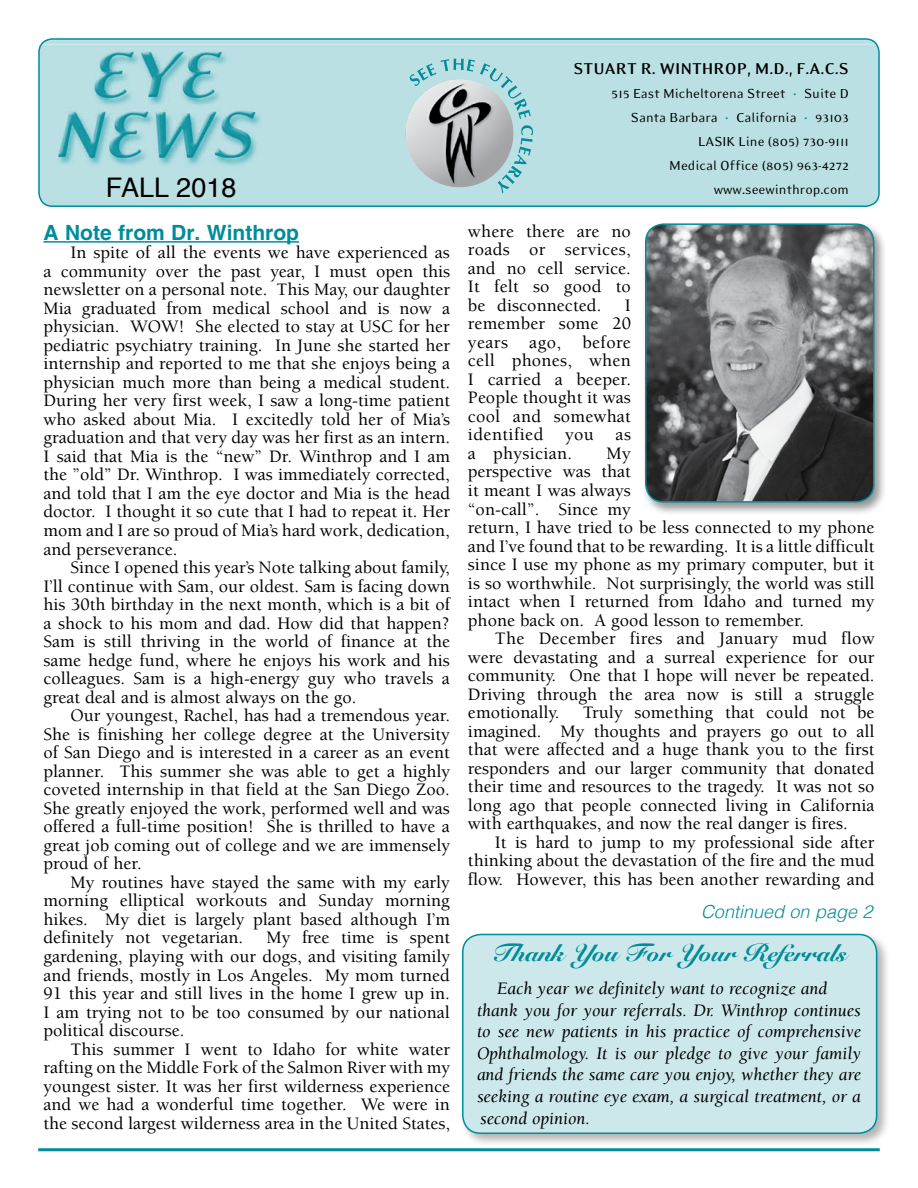
<style>
.page{position:relative;width:918px;height:1188px;background:#fff}
.page>*{position:absolute;margin:0;border:0;box-sizing:border-box;transform-origin:0 0}
.t1{font:27px "Helvetica";color:#000}
.t2{font:900 24px "Snell Roundhand";color:#008c9a}
.t3{font:700 21px "Helvetica";color:#008c9a}
.t4{font:500 18px/18.5px "Berkeley";color:#000;text-align:justify}
.t5{font:italic 18px/21.6px "Berkeley";color:#000}
.t6{font:18px "Eidetic Modern Bold TT";color:#000}
.t7{font:italic 300 18px "Helvetica";color:#008c9a}
.t8{font:15px/24px "Eidetic Modern Regular TT";color:#000;text-align:right}
.s1{color:#008c9a}
</style>
<div class="page">
<img style="left:40px;top:40px;width:838px;height:165px">
<div style="left:38px;top:38px;width:842px;height:169px;border:2px solid #008c9a;border-radius:14px"></div>
<hr style="left:44px;top:241px;width:255px;height:2px;background:#008c9a">
<svg style="left:410px;top:59px;width:121px;height:60px"></svg>
<svg style="left:498px;top:125px;width:35px;height:68px"></svg>
<hr style="left:38px;top:1148px;width:842px;height:3px;background:#008c9a">
<div style="left:641px;top:221px;width:246px;height:296px;background:#000;opacity:.42"></div>
<img style="left:646px;top:224px;width:228px;height:278px">
<div style="left:645px;top:223px;width:230px;height:280px;border:2px solid #008c9a;border-radius:18px"></div>
<img style="left:405px;top:79px;width:108px;height:108px;border-radius:54px">
<div style="left:459px;top:931px;width:432px;height:217px;background:#000;opacity:.3"></div>
<div style="left:463px;top:934px;width:414px;height:199px;background:#cce8eb;border-radius:18px"></div>
<div style="left:462px;top:934px;width:415px;height:200px;border:2px solid #008c9a;border-radius:18px"></div>
<p class="t6" style="left:573px;top:59px;width:277px">STUART R. WINTHROP, M.D., F.A.C.S</p>
<p class="t8" style="left:611px;top:82px;width:239px">515 East Micheltorena Street <span class="s1">•</span> Suite D<br>Santa Barbara <span class="s1">•</span> California <span class="s1">•</span> 93103<br>LASIK Line (805) 730-9111<br>Medical Office (805) 963-4272</p>
<h1 class="t1" style="left:106px;top:167px;width:132px">FALL 2018</h1>
<p class="t8" style="left:714px;top:178px;width:137px">www.seewinthrop.com</p>
<p class="t3" style="left:44px;top:219px;width:257px">A Note from Dr. Winthrop</p>
<p class="t4" style="left:44px;top:244px;width:408px;text-indent:27px">In spite of all the events we have experienced as a community over the past year, I must open this newsletter on a personal note. This May, our daughter Mia graduated from medical school and is now a physician. WOW! She elected to stay at USC for her pediatric psychiatry training. In June she started her internship and reported to me that she enjoys being a physician much more than being a medical student.<br>During her very first week, I saw a long-time patient who asked about Mia. I excitedly told her of Mia’s graduation and that very day was her first as an intern.<br>I said that Mia is the “new” Dr. Winthrop and I am the ”old” Dr. Winthrop. I was immediately corrected, and told that I am the eye doctor and Mia is the head doctor. I thought it so cute that I had to repeat it. Her mom and I are so proud of Mia’s hard work, dedication, and perseverance.</p>
<p class="t4" style="left:44px;top:559px;width:408px;text-indent:27px">Since I opened this year’s Note talking about family, I’ll continue with Sam, our oldest. Sam is facing down his 30th birthday in the next month, which is a bit of a shock to his mom and dad. How did that happen?<br>Sam is still thriving in the world of finance at the same hedge fund, where he enjoys his work and his colleagues. Sam is a high-energy guy who travels a great deal and is almost always on the go.</p>
<p class="t4" style="left:44px;top:707px;width:408px;text-indent:27px">Our youngest, Rachel, has had a tremendous year.<br>She is finishing her college degree at the University of San Diego and is interested in a career as an event planner. This summer she was able to get a highly coveted internship in that field at the San Diego Zoo.<br>She greatly enjoyed the work, performed well and was offered a full-time position! She is thrilled to have a great job coming out of college and we are immensely proud of her.</p>
<p class="t4" style="left:44px;top:873px;width:408px;text-indent:27px">My routines have stayed the same with my early morning elliptical workouts and Sunday morning hikes. My diet is largely plant based although I’m definitely not vegetarian.</p>
<p class="t4" style="left:44px;top:929px;width:408px;text-indent:223px">My free time is spent gardening, playing with our dogs, and visiting family and friends, mostly in Los Angeles. My mom turned 91 this year and still lives in the home I grew up in.<br>I am trying not to be too consumed by our national political discourse.</p>
<p class="t4" style="left:44px;top:1040px;width:408px;text-indent:27px">This summer I went to Idaho for white water rafting on the Middle Fork of the Salmon River with my youngest sister. It was her first wilderness experience and we had a wonderful time together. We were in the second largest wilderness area in the United States,</p>
<p class="t4" style="left:468px;top:222px;width:165px">where there are no roads or services, and no cell service.<br>It felt so good to be disconnected.</p>
<p class="t4" style="left:468px;top:296px;width:165px;text-indent:157px">I remember some 20 years ago, before cell phones, when I carried a beeper.<br>People thought it was cool and somewhat identified you as a physician.</p>
<p class="t4" style="left:468px;top:444px;width:408px;text-align:left;text-indent:139px">My<br>perspective was that<br>it meant I was always<br>“on-call”. Since my<br>return, I have tried to be less connected to my phone and I’ve found that to be rewarding. It is a little difficult since I use my phone as my primary computer, but it is so worthwhile. Not surprisingly, the world was still intact when I returned from Idaho and turned my phone back on. A good lesson to remember.</p>
<p class="t4" style="left:468px;top:630px;width:408px;text-indent:27px">The December fires and January mud flow were devastating and a surreal experience for our community. One that I hope will never be repeated.<br>Driving through the area now is still a struggle emotionally.</p>
<p class="t4" style="left:468px;top:704px;width:408px;text-indent:115px">Truly something that could not be imagined. My thoughts and prayers go out to all that were affected and a huge thank you to the first responders and our larger community that donated their time and resources to the tragedy. It was not so long ago that people connected living in California with earthquakes, and now the real danger is fires.</p>
<p class="t4" style="left:468px;top:833px;width:408px;text-indent:27px">It is hard to jump to my professional side after thinking about the devastation of the fire and the mud flow. However, this has been another rewarding and</p>
<p class="t7" style="left:701px;top:896px;width:173px">Continued on page 2</p>
<h2 class="t2" style="left:491px;top:939px;width:357px">Thank You For Your Referrals</h2>
<p class="t5" style="left:477px;top:978px;width:386px;text-indent:20px">Each year we definitely want to recognize and thank you for your referrals. Dr. Winthrop continues to see new patients in his practice of comprehensive Ophthalmology. It is our pledge to give your family and friends the same care you enjoy, whether they are seeking a routine eye exam, a surgical treatment, or a second opinion.</p>
</div>
